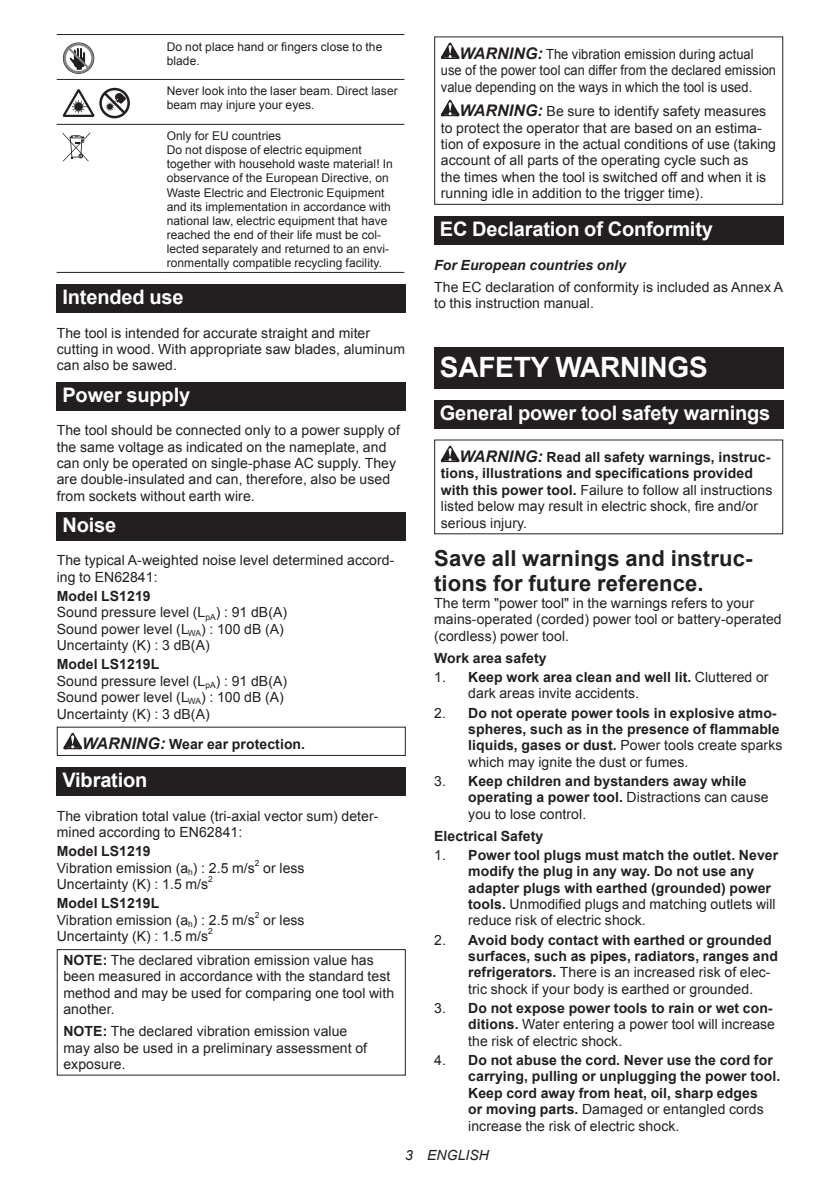
<style>
.page{position:relative;width:840px;height:1191px;background:#fff}
.page>*{position:absolute;margin:0;border:0;box-sizing:border-box;transform-origin:0 0}
.t1{font:700 28px "Arial";letter-spacing:-.01em;color:#fff}
.t2{font:700 22px/25.8px "Arial";letter-spacing:.005em;color:#231f20}
.t3{font:700 20px "Arial";letter-spacing:-.01em;color:#fff}
.t4{font:14px/16.4px "Arial";letter-spacing:.005em;color:#231f20}
.t5{font:700 14px/16.4px "Arial";letter-spacing:.005em;color:#231f20}
.t6{font:14px/16.4px "Arial";letter-spacing:.005em;color:#231f20;scale:.92 1}
.t7{font:italic 700 14px "Arial";letter-spacing:.005em;color:#231f20}
.t8{font:italic 14px "Arial";letter-spacing:.005em;color:#231f20}
.t9{font:12px/14px "Arial";letter-spacing:.005em;color:#231f20}
.t10{font:8.4px "Arial";color:#231f20}
.s1{font-weight:700}
.s2{font-style:italic;font-size:16px}
.s3{font-weight:700;font-style:italic;font-size:16px}
.s4{font-weight:400}
</style>
<div class="page">
<hr style="left:57px;top:34px;width:104px;height:1px;background:#231f20">
<hr style="left:161px;top:34px;width:243px;height:1px;background:#231f20">
<hr style="left:57px;top:79px;width:104px;height:1px;background:#231f20">
<hr style="left:161px;top:79px;width:243px;height:1px;background:#231f20">
<hr style="left:57px;top:124px;width:104px;height:1px;background:#231f20">
<hr style="left:161px;top:124px;width:243px;height:1px;background:#231f20">
<hr style="left:57px;top:272px;width:104px;height:1px;background:#231f20">
<hr style="left:161px;top:272px;width:243px;height:1px;background:#231f20">
<svg style="left:63px;top:43px;width:31px;height:30px"></svg>
<svg style="left:63px;top:88px;width:67px;height:30px"></svg>
<svg style="left:62px;top:132px;width:28px;height:29px"></svg>
<div style="left:57px;top:284px;width:348px;height:29px;background:#231f20"></div>
<div style="left:57px;top:382px;width:348px;height:28px;background:#231f20"></div>
<div style="left:57px;top:512px;width:348px;height:28px;background:#231f20"></div>
<svg style="left:63px;top:733px;width:19px;height:16px"></svg>
<div style="left:57px;top:726px;width:348px;height:30px;border:1px solid #231f20"></div>
<div style="left:57px;top:767px;width:348px;height:28px;background:#231f20"></div>
<div style="left:57px;top:949px;width:348px;height:126px;border:1px solid #231f20"></div>
<svg style="left:440px;top:43px;width:19px;height:16px"></svg>
<svg style="left:440px;top:100px;width:19px;height:16px"></svg>
<div style="left:434px;top:36px;width:348px;height:169px;border:1px solid #231f20"></div>
<div style="left:434px;top:216px;width:348px;height:29px;background:#231f20"></div>
<div style="left:434px;top:348px;width:348px;height:41px;background:#231f20"></div>
<div style="left:434px;top:400px;width:348px;height:28px;background:#231f20"></div>
<svg style="left:440px;top:446px;width:19px;height:16px"></svg>
<p class="t9" style="left:167px;top:39px;width:217px">Do not place hand or fingers close to the blade.</p>
<p class="t9" style="left:167px;top:84px;width:232px">Never look into the laser beam. Direct laser beam may injure your eyes.</p>
<p class="t9" style="left:167px;top:129px;width:227px">Only for EU countries<br>Do not dispose of electric equipment together with household waste material! In observance of the European Directive, on Waste Electric and Electronic Equipment and its implementation in accordance with national law, electric equipment that have reached the end of their life must be col&shy;lected separately and returned to an envi&shy;ronmentally compatible recycling facility.</p>
<h3 class="t3" style="left:62px;top:284px;width:122px">Intended use</h3>
<p class="t4" style="left:57px;top:325px;width:349px">The tool is intended for accurate straight and miter cutting in wood. With appropriate saw blades, aluminum can also be sawed.</p>
<h3 class="t3" style="left:62px;top:381px;width:129px">Power supply</h3>
<p class="t4" style="left:57px;top:422px;width:344px">The tool should be connected only to a power supply of the same voltage as indicated on the nameplate, and can only be operated on single-phase AC supply. They are double-insulated and can, therefore, also be used from sockets without earth wire.</p>
<h3 class="t3" style="left:62px;top:512px;width:55px">Noise</h3>
<p class="t4" style="left:57px;top:552px;width:339px">The typical A-weighted noise level determined accord&shy;ing to EN62841:</p>
<p class="t4" style="left:57px;top:588px;width:232px"><span class="s1">Model LS1219<br></span>Sound pressure level (L<sub>pA</sub>) : 91 dB(A)<br>Sound power level (L<sub>WA</sub>) : 100 dB (A)<br>Uncertainty (K) : 3 dB(A)</p>
<p class="t4" style="left:57px;top:656px;width:232px"><span class="s1">Model LS1219L<br></span>Sound pressure level (L<sub>pA</sub>) : 91 dB(A)<br>Sound power level (L<sub>WA</sub>) : 100 dB (A)<br>Uncertainty (K) : 3 dB(A)</p>
<p class="t5" style="left:82px;top:736px;width:224px"><span class="s2">WARNING:</span> Wear ear protection.</p>
<h3 class="t3" style="left:62px;top:767px;width:86px">Vibration</h3>
<p class="t4" style="left:57px;top:807px;width:323px">The vibration total value (tri-axial vector sum) deter&shy;mined according to EN62841:</p>
<p class="t4" style="left:57px;top:843px;width:199px"><span class="s1">Model LS1219<br></span>Vibration emission (a<sub>h</sub>) : 2.5 m/s</p>
<p class="t10" style="left:255px;top:857px;width:6px">2</p>
<p class="t4" style="left:263px;top:859px;width:43px">or less</p>
<p class="t4" style="left:57px;top:876px;width:153px">Uncertainty (K) : 1.5 m/s</p>
<p class="t10" style="left:208px;top:873px;width:6px">2</p>
<p class="t4" style="left:57px;top:895px;width:199px"><span class="s1">Model LS1219L<br></span>Vibration emission (a<sub>h</sub>) : 2.5 m/s</p>
<p class="t10" style="left:255px;top:909px;width:6px">2</p>
<p class="t4" style="left:263px;top:911px;width:43px">or less</p>
<p class="t4" style="left:57px;top:928px;width:153px">Uncertainty (K) : 1.5 m/s</p>
<p class="t10" style="left:208px;top:925px;width:6px">2</p>
<p class="t4" style="left:63px;top:952px;width:332px"><span class="s1">NOTE:</span> The declared vibration emission value has been measured in accordance with the standard test method and may be used for comparing one tool with another.</p>
<p class="t4" style="left:63px;top:1023px;width:305px"><span class="s1">NOTE:</span> The declared vibration emission value may also be used in a preliminary assessment of exposure.</p>
<p class="t6" style="left:440px;top:46px;width:366px;text-indent:19px"><span class="s3">WARNING:</span> The vibration emission during actual use of the power tool can differ from the declared emission value depending on the ways in which the tool is used.</p>
<p class="t4" style="left:440px;top:103px;width:336px;text-indent:19px"><span class="s3">WARNING:</span> Be sure to identify safety measures to protect the operator that are based on an estima&shy;tion of exposure in the actual conditions of use (taking account of all parts of the operating cycle such as<br>the times when the tool is switched off and when it is running idle in addition to the trigger time).</p>
<h3 class="t3" style="left:439px;top:216px;width:274px">EC Declaration of Conformity</h3>
<p class="t7" style="left:434px;top:255px;width:193px">For European countries only</p>
<p class="t4" style="left:434px;top:279px;width:350px">The EC declaration of conformity is included as Annex A to this instruction manual.</p>
<h1 class="t1" style="left:439px;top:349px;width:269px">SAFETY WARNINGS</h1>
<h3 class="t3" style="left:439px;top:400px;width:332px">General power tool safety warnings</h3>
<p class="t5" style="left:440px;top:449px;width:333px;text-indent:19px"><span class="s2">WARNING:</span> Read all safety warnings, instruc&shy;tions, illustrations and specifications provided with this power tool. <span class="s4">Failure to follow all instructions listed below may result in electric shock, fire and/or serious injury.</span></p>
<h2 class="t2" style="left:434px;top:546px;width:319px">Save all warnings and instruc&shy;tions for future reference.</h2>
<p class="t4" style="left:434px;top:595px;width:349px">The term "power tool" in the warnings refers to your mains-operated (corded) power tool or battery-operated (cordless) power tool.</p>
<p class="t5" style="left:434px;top:650px;width:114px">Work area safety</p>
<p class="t4" style="left:468px;top:669px;width:302px;text-indent:-34px">1. <span class="s1">Keep work area clean and well lit.</span> Cluttered or dark areas invite accidents.</p>
<p class="t5" style="left:468px;top:705px;width:315px;text-indent:-34px"><span class="s4">2.</span> Do not operate power tools in explosive atmo&shy;spheres, such as in the presence of flammable liquids, gases or dust. <span class="s4">Power tools create sparks which may ignite the dust or fumes.</span></p>
<p class="t5" style="left:468px;top:773px;width:301px;text-indent:-34px"><span class="s4">3.</span> Keep children and bystanders away while operating a power tool. <span class="s4">Distractions can cause you to lose control.</span></p>
<p class="t5" style="left:434px;top:828px;width:111px">Electrical Safety</p>
<p class="t5" style="left:468px;top:847px;width:311px;text-indent:-34px"><span class="s4">1.</span> Power tool plugs must match the outlet. Never modify the plug in any way. Do not use any adapter plugs with earthed (grounded) power tools. <span class="s4">Unmodified plugs and matching outlets will reduce risk of electric shock.</span></p>
<p class="t5" style="left:468px;top:932px;width:311px;text-indent:-34px"><span class="s4">2.</span> Avoid body contact with earthed or grounded surfaces, such as pipes, radiators, ranges and refrigerators. <span class="s4">There is an increased risk of elec&shy;tric shock if your body is earthed or grounded.</span></p>
<p class="t4" style="left:468px;top:1000px;width:308px;text-indent:-34px">3. <span class="s1">Do not expose power tools to rain or wet con&shy;ditions.</span> Water entering a power tool will increase the risk of electric shock.</p>
<p class="t5" style="left:468px;top:1052px;width:313px;text-indent:-34px"><span class="s4">4.</span> Do not abuse the cord. Never use the cord for carrying, pulling or unplugging the power tool.<br>Keep cord away from heat, oil, sharp edges<br>or moving parts. <span class="s4">Damaged or entangled cords increase the risk of electric shock.</span></p>
<p class="t8" style="left:405px;top:1146px;width:85px">3 ENGLISH</p>
</div>
